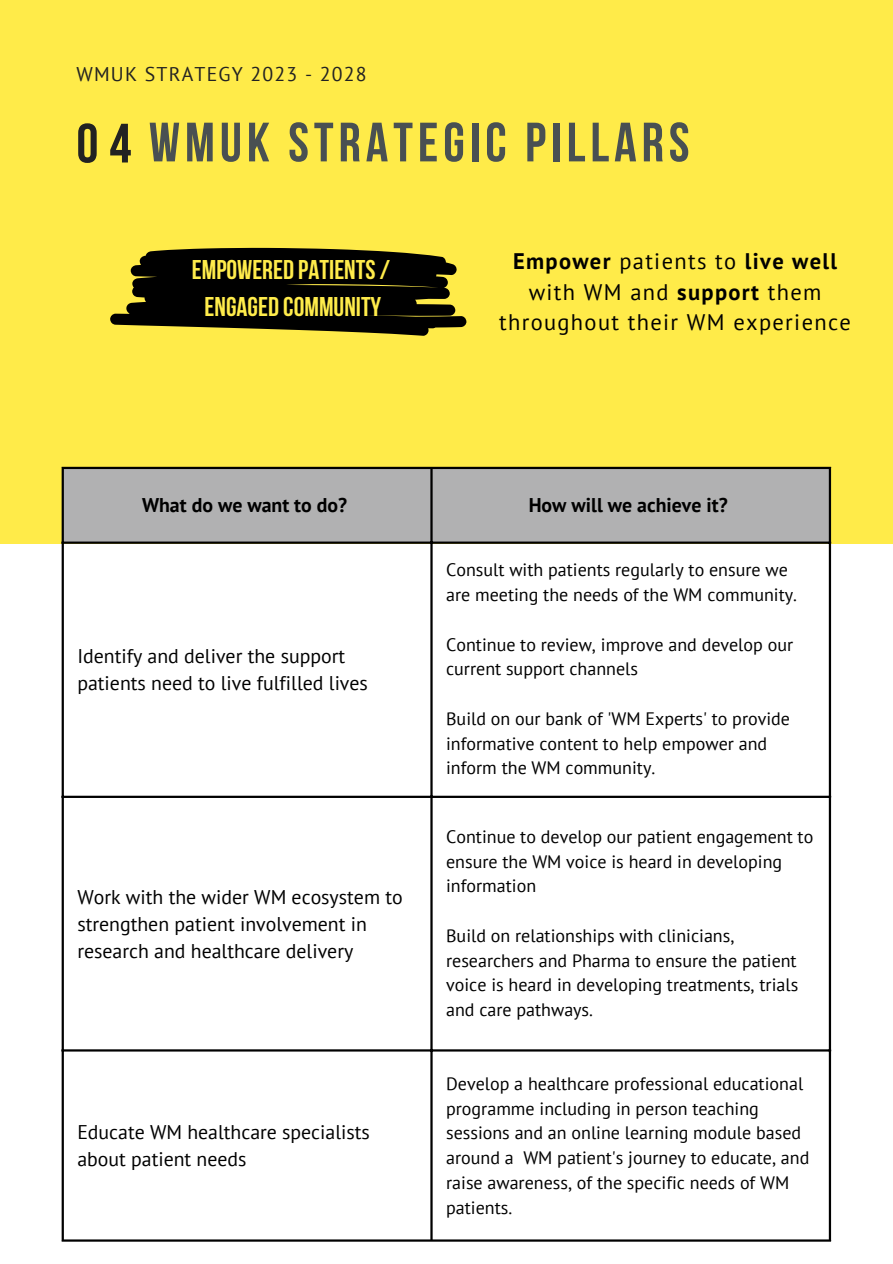
<style>
.page{position:relative;width:893px;height:1264px;background:#fff}
.page>*{position:absolute;margin:0;border:0;box-sizing:border-box;transform-origin:0 0}
.t1{font:700 55.2px "Bebas Neue";letter-spacing:.09em;color:#495052}
.t2{font:700 29.55px "Bebas Neue";color:#ffec4b}
.t3{font:700 27px "Bebas Neue";color:#ffec4b}
.t4{font:700 26.1px "Bebas Neue";color:#ffec4b}
.t5{font:22.5px/30.3px "PT Sans";letter-spacing:.06em;color:#000;text-align:center}
.t6{font:19.8px/27px "PT Sans";color:#000}
.t7{font:700 19.8px "PT Sans";color:#000}
.t8{font:19.8px "PT Sans";letter-spacing:.06em;color:#222}
.t9{font:18px/24.8px "PT Sans";color:#000}
.s1{font-size:55.35px;color:#222}
.s2{font-weight:700}
</style>
<div class="page">
<div style="left:0;top:0;width:892px;height:544px;background:#ffeb49"></div>
<div style="left:64px;top:469px;width:764px;height:72px;background:#b1b1b2"></div>
<hr style="left:62px;top:469px;width:2px;height:770px;background:#000">
<hr style="left:430px;top:469px;width:2px;height:770px;background:#000">
<hr style="left:828px;top:469px;width:3px;height:770px;background:#000">
<hr style="left:62px;top:467px;width:769px;height:2px;background:#000">
<hr style="left:62px;top:541px;width:769px;height:3px;background:#000">
<hr style="left:62px;top:795px;width:769px;height:3px;background:#000">
<hr style="left:62px;top:1049px;width:769px;height:2px;background:#000">
<hr style="left:62px;top:1239px;width:769px;height:2px;background:#000">
<svg style="left:110px;top:248px;width:356px;height:88px"></svg>
<p class="t8" style="left:76px;top:61px;width:292px">WMUK STRATEGY 2023 - 2028</p>
<p class="t1" style="left:76px;top:120px;width:614px"><span class="s1">04</span> WMUK STRATEGIC PILLARS</p>
<p class="t3" style="left:192px;top:259px;width:200px">EMPOWERED PATIENTS/</p>
<p class="t3" style="left:205px;top:296px;width:178px">ENGAGED COMMUNITY</p>
<p class="t4" style="left:168px;top:263px;width:183px">OPTIMISEDTREATMENT</p>
<p class="t2" style="left:186px;top:269px;width:172px">WMUK POSITIONING</p>
<p class="t5" style="left:499px;top:246px;width:353px"><span class="s2">Empower</span> patients to <span class="s2">live well </span>with WM and <span class="s2">support</span> them throughout their WM experience</p>
<p class="t7" style="left:142px;top:491px;width:207px">What do we want to do?</p>
<p class="t7" style="left:528px;top:491px;width:200px">How will we achieve it?</p>
<p class="t6" style="left:77px;top:642px;width:292px">Identify and deliver the support patients need to live fulfilled lives</p>
<p class="t6" style="left:77px;top:882px;width:327px">Work with the wider WM ecosystem to strengthen patient involvement in research and healthcare delivery</p>
<p class="t6" style="left:77px;top:1118px;width:294px">Educate WM healthcare specialists about patient needs</p>
<p class="t9" style="left:446px;top:557px;width:352px">Consult with patients regularly to ensure we are meeting the needs of the WM community.</p>
<p class="t9" style="left:446px;top:631px;width:348px">Continue to review, improve and develop our current support channels</p>
<p class="t9" style="left:446px;top:705px;width:345px">Build on our bank of 'WM Experts' to provide informative content to help empower and inform the WM community.</p>
<p class="t9" style="left:446px;top:823px;width:368px">Continue to develop our patient engagement to ensure the WM voice is heard in developing information</p>
<p class="t9" style="left:446px;top:922px;width:353px">Build on relationships with clinicians, researchers and Pharma to ensure the patient voice is heard in developing treatments, trials and care pathways.</p>
<p class="t9" style="left:446px;top:1070px;width:365px">Develop a healthcare professional educational programme including in person teaching sessions and an online learning module based around a WM patient's journey to educate, and raise awareness, of the specific needs of WM patients.</p>
</div>
